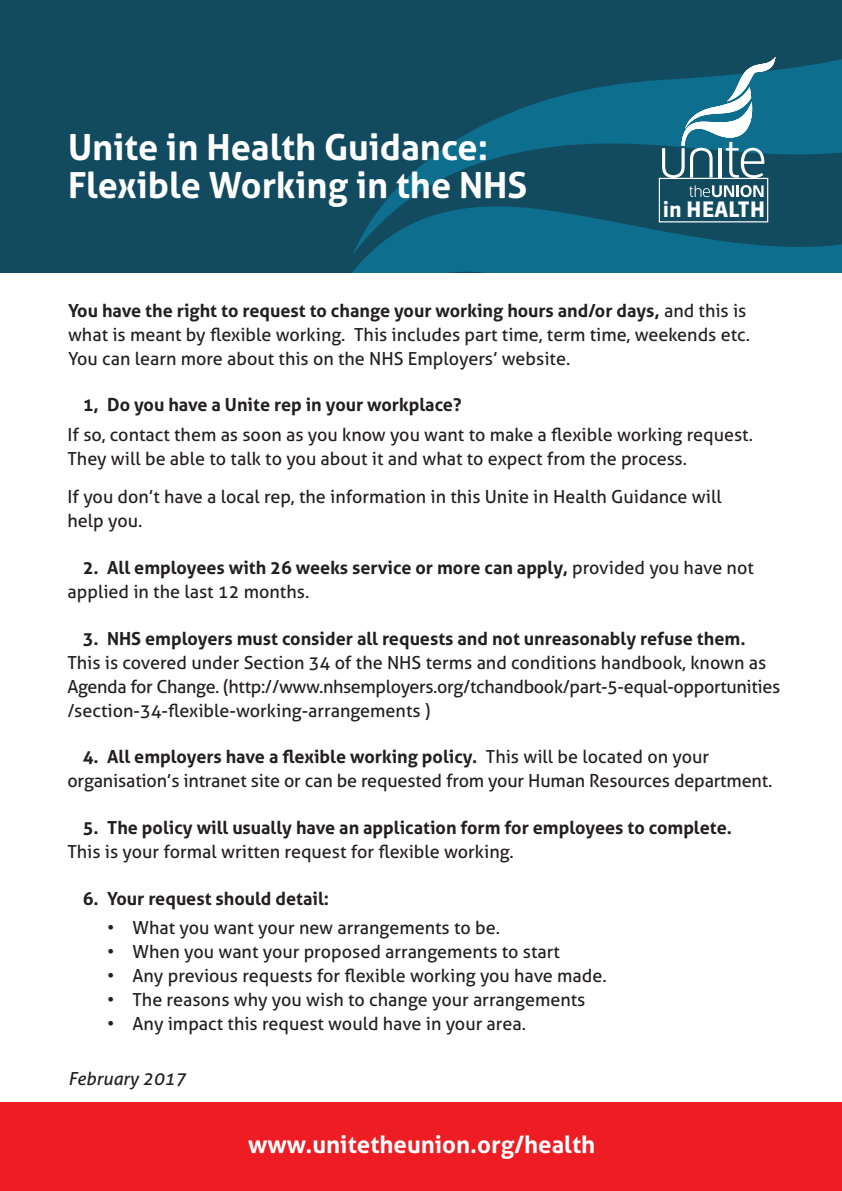
<style>
.page{position:relative;width:842px;height:1191px;background:#fff}
.page>*{position:absolute;margin:0;border:0;box-sizing:border-box;transform-origin:0 0}
.t1{font:700 36px/38px "Aller";color:#fff}
.t2{font:700 24px "Aller";color:#fff}
.t3{font:700 21.2px "Sanuk OT";color:#fff}
.t4{font:18px/24px "Aller";color:#231f20}
.t5{font:700 18px/24px "Aller";color:#231f20}
.t6{font:italic 18px "Aller";color:#231f20}
.s1{font-weight:700}
.s2{font-weight:400}
</style>
<div class="page">
<div style="left:0;top:0;width:842px;height:272px;background:#124b5f"></div>
<svg style="left:775px;top:56px;width:67px;height:24px;fill:#0d6e8d"></svg>
<svg style="left:293px;top:80px;width:549px;height:193px"></svg>
<div style="left:659px;top:178px;width:109px;height:44px;border:1px solid #fff"></div>
<svg style="left:689px;top:185px;width:74px;height:12px"></svg>
<svg style="left:662px;top:57px;width:113px;height:121px"></svg>
<div style="left:0;top:1102px;width:842px;height:89px;background:#ee1d23"></div>
<h1 class="t1" style="left:68px;top:128px;width:461px">Unite in Health Guidance:<br>Flexible Working in the NHS</h1>
<p class="t3" style="left:663px;top:201px;width:104px">in HEALTH</p>
<p class="t4" style="left:68px;top:298px;width:684px"><span class="s1">You have the right to request to change your working hours and/or days,</span> and this is what is meant by flexible working. This includes part time, term time, weekends etc.<br>You can learn more about this on the NHS Employers’ website.</p>
<p class="t5" style="left:83px;top:393px;width:380px">1, Do you have a Unite rep in your workplace?</p>
<p class="t4" style="left:67px;top:422px;width:687px">If so, contact them as soon as you know you want to make a flexible working request.<br>They will be able to talk to you about it and what to expect from the process.</p>
<p class="t4" style="left:67px;top:485px;width:656px">If you don’t have a local rep, the information in this Unite in Health Guidance will help you.</p>
<p class="t5" style="left:67px;top:555px;width:688px;text-indent:15px">2. All employees with 26 weeks service or more can apply, <span class="s2">provided you have not applied in the last 12 months.</span></p>
<p class="t5" style="left:83px;top:626px;width:664px">3. NHS employers must consider all requests and not unreasonably refuse them.</p>
<p class="t4" style="left:67px;top:650px;width:714px">This is covered under Section 34 of the NHS terms and conditions handbook, known as<br>Agenda for Change. (http://www.nhsemployers.org/tchandbook/part-5-equal-opportunities /section-34-flexible-working-arrangements )</p>
<p class="t4" style="left:67px;top:745px;width:706px;text-indent:15px"><span class="s1">4. All employers have a flexible working policy.</span> This will be located on your organisation’s intranet site or can be requested from your Human Resources department.</p>
<p class="t5" style="left:83px;top:815px;width:651px">5. The policy will usually have an application form for employees to complete.</p>
<p class="t4" style="left:67px;top:839px;width:448px">This is your formal written request for flexible working.</p>
<p class="t5" style="left:83px;top:886px;width:248px">6. Your request should detail:</p>
<p class="t4" style="left:107px;top:916px;width:394px">• What you want your new arrangements to be.</p>
<p class="t4" style="left:107px;top:940px;width:454px">• When you want your proposed arrangements to start</p>
<p class="t4" style="left:107px;top:964px;width:501px">• Any previous requests for flexible working you have made.</p>
<p class="t4" style="left:107px;top:988px;width:480px">• The reasons why you wish to change your arrangements</p>
<p class="t4" style="left:107px;top:1012px;width:420px">• Any impact this request would have in your area.</p>
<p class="t6" style="left:68px;top:1067px;width:119px">February 2017</p>
<h2 class="t2" style="left:248px;top:1130px;width:349px">www.unitetheunion.org/health</h2>
</div>
